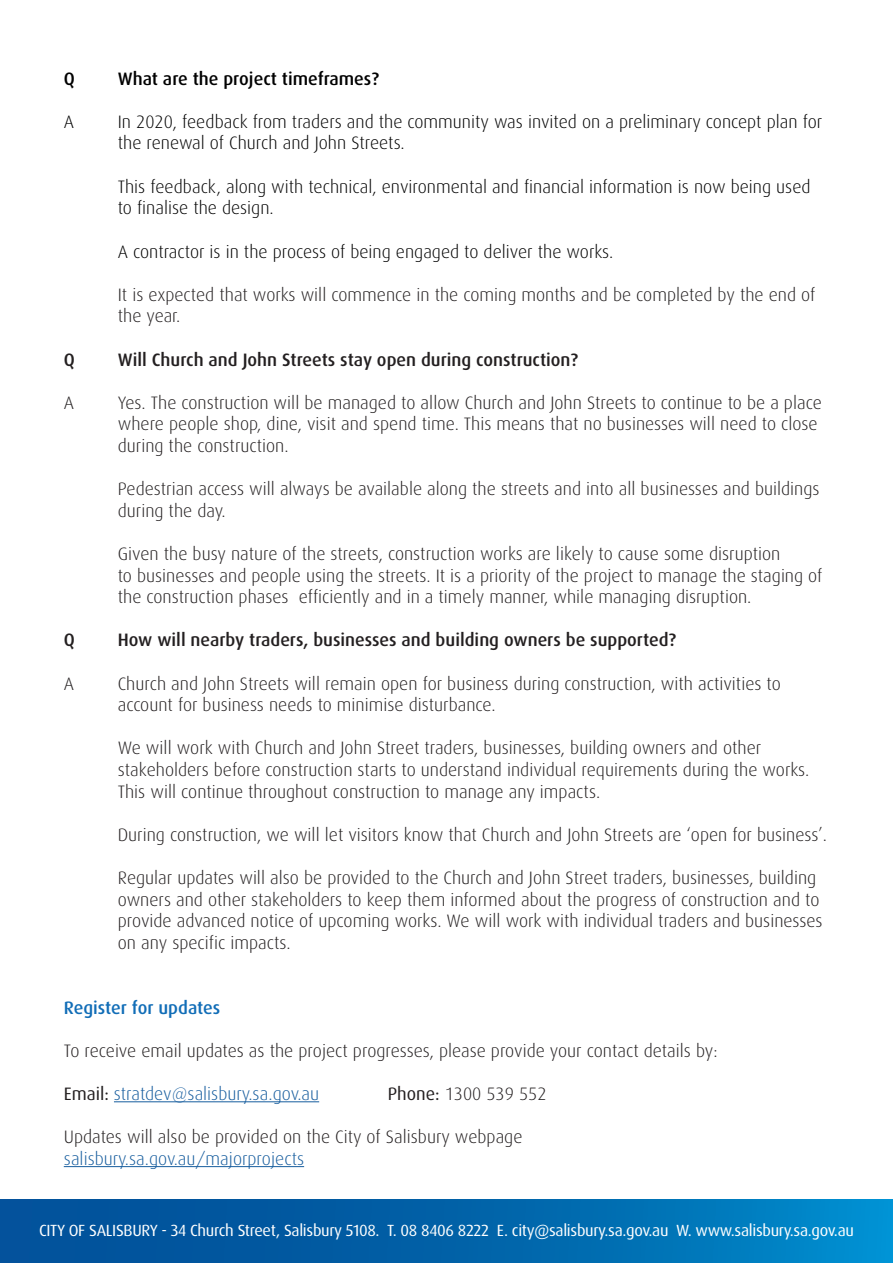
<style>
.page{position:relative;width:893px;height:1263px;background:#fff}
.page>*{position:absolute;margin:0;border:0;box-sizing:border-box;transform-origin:0 0}
.t1{font:300 18px/21.6px "Dax";color:#231f20}
.t2{font:300 18px/21.6px "Dax";color:#000}
.t3{font:500 18px "Dax";color:#231f20}
.t4{font:300 18px "Dax";color:#175d9e}
.t5{font:500 18px "Dax";color:#000}
.t6{font:500 18px "Dax";color:#116db7}
.Paragraph_Style_1{font:16.2px "Dax OT";letter-spacing:-.02em;color:#fff}
.s1{font-weight:400;color:#231f20}
.s2{font-weight:400}
</style>
<div class="page">
<div style="left:0;top:1199px;width:893px;height:64px;background:linear-gradient(to right,#024792,#0087c8)"></div>
<hr style="left:114px;top:1101px;width:205px;height:1px;background:#175d9e">
<hr style="left:64px;top:1166px;width:240px;height:1px;background:#175d9e">
<p class="t5" style="left:64px;top:68px;width:13px">Q</p>
<p class="t5" style="left:118px;top:68px;width:263px">What are the project timeframes?</p>
<p class="t2" style="left:64px;top:111px;width:12px">A</p>
<p class="t2" style="left:118px;top:111px;width:706px">In 2020, feedback from traders and the community was invited on a preliminary concept plan for the renewal of Church and John Streets.</p>
<p class="t2" style="left:118px;top:176px;width:694px">This feedback, along with technical, environmental and financial information is now being used to finalise the design.</p>
<p class="t2" style="left:118px;top:241px;width:497px">A contractor is in the process of being engaged to deliver the works.</p>
<p class="t1" style="left:118px;top:284px;width:699px">It is expected that works will commence in the coming months and be completed by the end of the year.</p>
<p class="t3" style="left:64px;top:349px;width:13px">Q</p>
<p class="t3" style="left:118px;top:349px;width:462px">Will Church and John Streets stay open during construction?</p>
<p class="t1" style="left:64px;top:392px;width:12px">A</p>
<p class="t1" style="left:118px;top:392px;width:705px">Yes. The construction will be managed to allow Church and John Streets to continue to be a place where people shop, dine, visit and spend time. This means that no businesses will need to close during the construction.</p>
<p class="t1" style="left:118px;top:478px;width:703px">Pedestrian access will always be available along the streets and into all businesses and buildings during the day.</p>
<p class="t1" style="left:118px;top:543px;width:706px">Given the busy nature of the streets, construction works are likely to cause some disruption<br>to businesses and people using the streets. It is a priority of the project to manage the staging of the construction phases efficiently and in a timely manner, while managing disruption.</p>
<p class="t3" style="left:64px;top:630px;width:13px">Q</p>
<p class="t3" style="left:118px;top:630px;width:560px">How will nearby traders, businesses and building owners be supported?</p>
<p class="t1" style="left:64px;top:673px;width:12px">A</p>
<p class="t1" style="left:118px;top:673px;width:664px">Church and John Streets will remain open for business during construction, with activities to account for business needs to minimise disturbance.</p>
<p class="t1" style="left:118px;top:737px;width:693px">We will work with Church and John Street traders, businesses, building owners and other stakeholders before construction starts to understand individual requirements during the works.<br>This will continue throughout construction to manage any impacts.</p>
<p class="t1" style="left:118px;top:824px;width:711px">During construction, we will let visitors know that Church and John Streets are ‘open for business’.</p>
<p class="t1" style="left:118px;top:867px;width:706px">Regular updates will also be provided to the Church and John Street traders, businesses, building owners and other stakeholders to keep them informed about the progress of construction and to provide advanced notice of upcoming works. We will work with individual traders and businesses on any specific impacts.</p>
<p class="t6" style="left:64px;top:997px;width:158px">Register for updates</p>
<p class="t1" style="left:64px;top:1040px;width:655px">To receive email updates as the project progresses, please provide your contact details by:</p>
<p class="t4" style="left:64px;top:1084px;width:257px"><span class="s1">Email:</span> stratdev@salisbury.sa.gov.au</p>
<p class="t1" style="left:388px;top:1083px;width:160px"><span class="s2">Phone:</span> 1300 539 552</p>
<p class="t1" style="left:64px;top:1126px;width:460px">Updates will also be provided on the City of Salisbury webpage</p>
<p class="t4" style="left:64px;top:1149px;width:242px">salisbury.sa.gov.au/majorprojects</p>
<p class="Paragraph_Style_1" style="left:39px;top:1220px;width:816px">CITY OF SALISBURY - 34 Church Street, Salisbury 5108. T. 08 8406 8222 E. city@salisbury.sa.gov.au W. www.salisbury.sa.gov.au</p>
</div>
